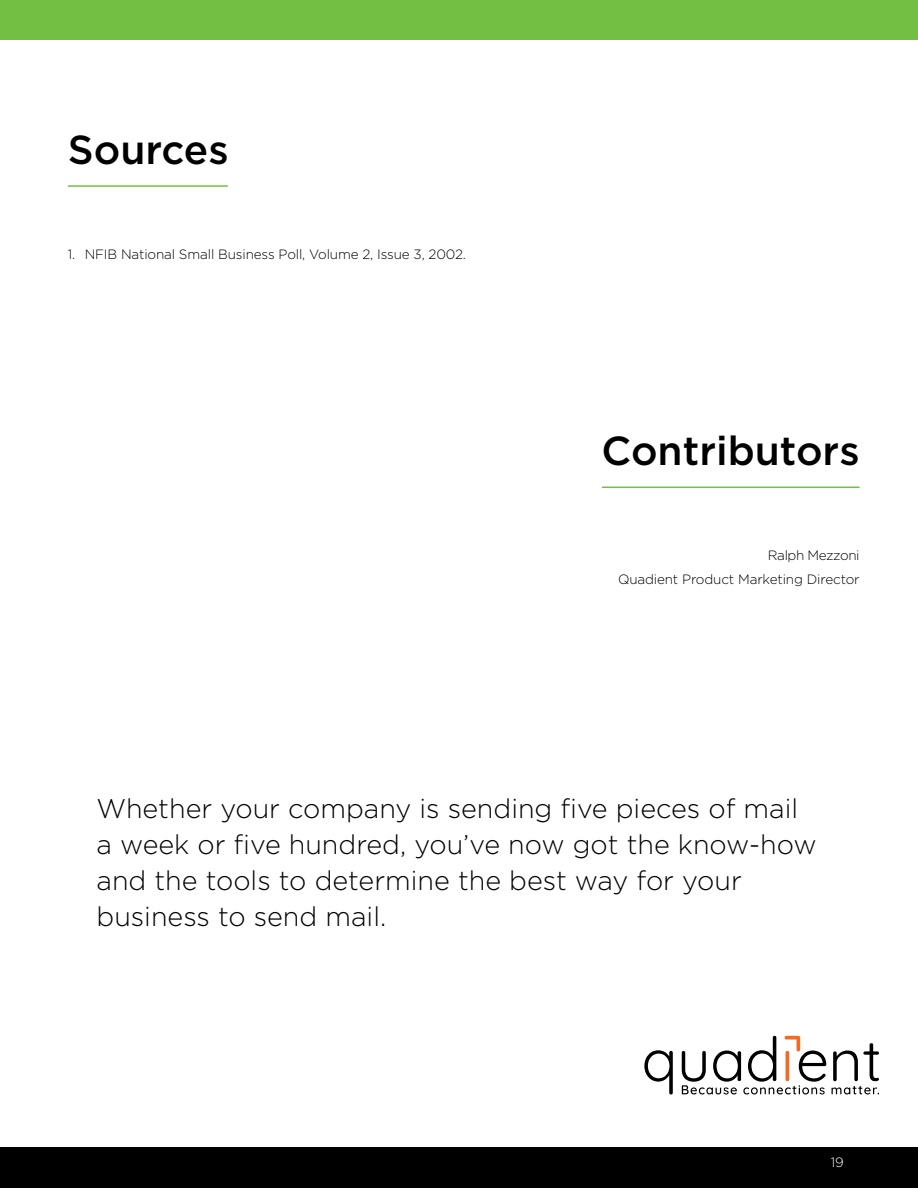
<style>
.page{position:relative;width:918px;height:1188px;background:#fff}
.page>*{position:absolute;margin:0;border:0;box-sizing:border-box;transform-origin:0 0}
.t1{font:500 40.5px "Gotham";color:#000}
.t2{font:300 27px/36px "Gotham";color:#000}
.t3{font:300 13.5px/24px "Gotham";letter-spacing:-.01em;color:#000;text-align:right}
.t4{font:300 13.5px "Gotham";color:#fff}
</style>
<div class="page">
<div style="left:0;top:1148px;width:918px;height:40px;background:#000"></div>
<div style="left:0;top:0;width:918px;height:40px;background:#72bf44"></div>
<hr style="left:68px;top:185px;width:160px;height:2px;background:#72bf44">
<hr style="left:602px;top:487px;width:258px;height:1px;background:#72bf44">
<svg style="left:644px;top:1050px;width:29px;height:44px"></svg>
<svg style="left:682px;top:1036px;width:144px;height:58px"></svg>
<svg style="left:832px;top:1043px;width:47px;height:51px"></svg>
<h1 class="t1" style="left:68px;top:123px;width:162px">Sources</h1>
<p class="t3" style="left:68px;top:242px;width:400px">1. NFIB National Small Business Poll, Volume 2, Issue 3, 2002.</p>
<h1 class="t1" style="left:602px;top:424px;width:260px">Contributors</h1>
<p class="t3" style="left:618px;top:543px;width:243px">Ralph Mezzoni<br>Quadient Product Marketing Director</p>
<p class="t2" style="left:97px;top:790px;width:722px">Whether your company is sending five pieces of mail a week or five hundred, you’ve now got the know-how and the tools to determine the best way for your business to send mail.</p>
<p class="t4" style="left:831px;top:1154px;width:15px">19</p>
</div>
